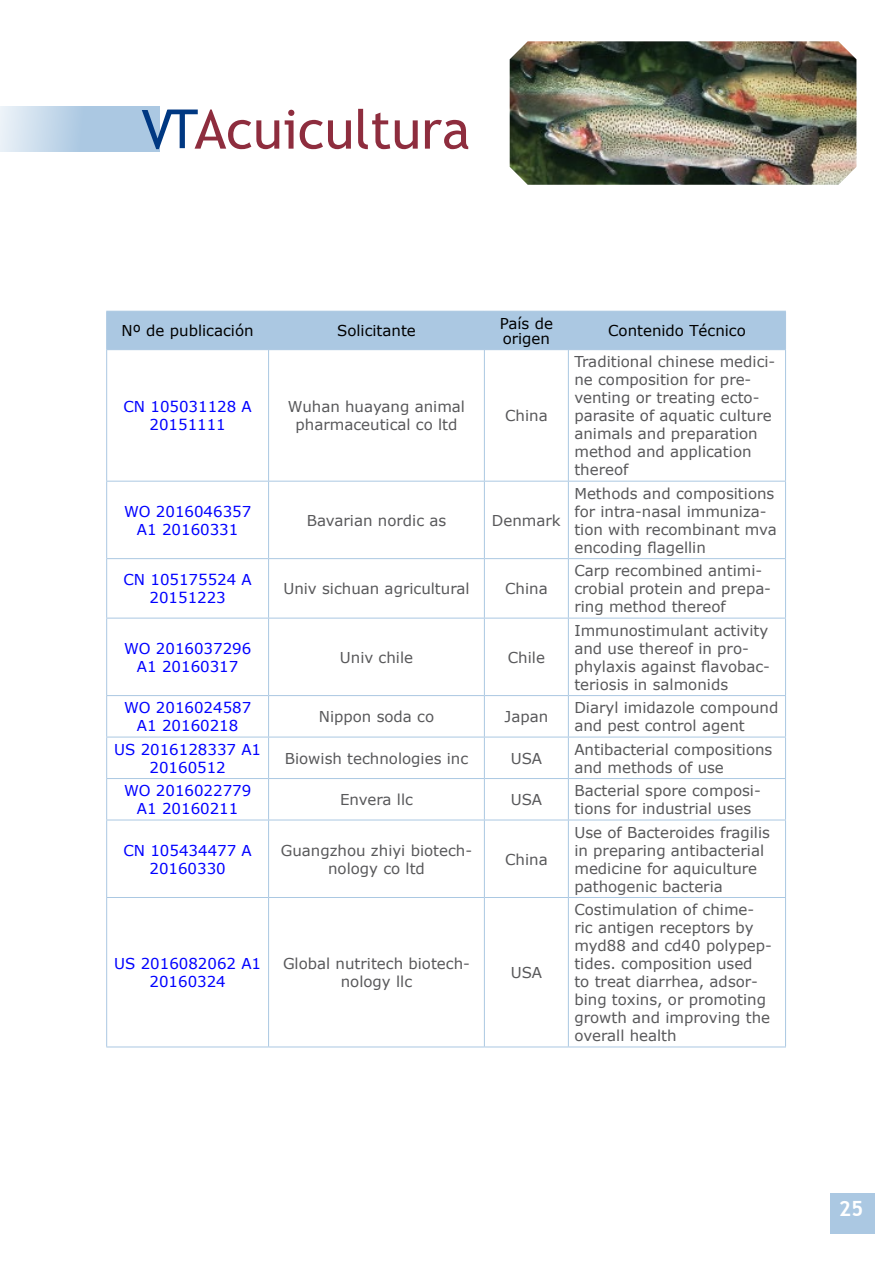
<style>
.page{position:relative;width:893px;height:1263px;background:#fff}
.page>*{position:absolute;margin:0;border:0;box-sizing:border-box;transform-origin:0 0}
.t1{font:54px "Trebuchet MS";color:#8e2d3e}
.t2{font:700 21px "Trebuchet MS";color:#fff}
.t3{font:15px/18px "Verdana";color:#58585a}
.t4{font:15px/18px "Verdana";color:#00f;text-align:center}
.t5{font:15px/15px "Verdana";color:#000}
.s1{color:#003882}
</style>
<div class="page">
<svg style="left:0;top:106px;width:159px;height:46px;background:#bbd2e7"></svg>
<img style="left:510px;top:41px;width:346px;height:144px">
<div style="left:830px;top:1193px;width:45px;height:40px;background:#abc8e2"></div>
<div style="left:107px;top:312px;width:678px;height:37px;background:#abc8e2"></div>
<hr style="left:106px;top:350px;width:1px;height:131px;background:#abc8e2">
<hr style="left:268px;top:350px;width:1px;height:131px;background:#abc8e2">
<hr style="left:484px;top:350px;width:1px;height:131px;background:#abc8e2">
<hr style="left:568px;top:350px;width:1px;height:131px;background:#abc8e2">
<hr style="left:785px;top:350px;width:1px;height:131px;background:#abc8e2">
<hr style="left:106px;top:481px;width:163px;height:1px;background:#abc8e2">
<hr style="left:106px;top:481px;width:1px;height:77px;background:#abc8e2">
<hr style="left:269px;top:481px;width:215px;height:1px;background:#abc8e2">
<hr style="left:268px;top:481px;width:1px;height:77px;background:#abc8e2">
<hr style="left:484px;top:481px;width:84px;height:1px;background:#abc8e2">
<hr style="left:484px;top:481px;width:1px;height:77px;background:#abc8e2">
<hr style="left:568px;top:481px;width:218px;height:1px;background:#abc8e2">
<hr style="left:568px;top:481px;width:1px;height:77px;background:#abc8e2">
<hr style="left:785px;top:481px;width:1px;height:77px;background:#abc8e2">
<hr style="left:106px;top:558px;width:163px;height:1px;background:#abc8e2">
<hr style="left:106px;top:559px;width:1px;height:59px;background:#abc8e2">
<hr style="left:269px;top:558px;width:215px;height:1px;background:#abc8e2">
<hr style="left:268px;top:559px;width:1px;height:59px;background:#abc8e2">
<hr style="left:484px;top:558px;width:84px;height:1px;background:#abc8e2">
<hr style="left:484px;top:559px;width:1px;height:59px;background:#abc8e2">
<hr style="left:568px;top:558px;width:218px;height:1px;background:#abc8e2">
<hr style="left:568px;top:559px;width:1px;height:59px;background:#abc8e2">
<hr style="left:785px;top:559px;width:1px;height:59px;background:#abc8e2">
<hr style="left:106px;top:618px;width:163px;height:1px;background:#abc8e2">
<hr style="left:106px;top:618px;width:1px;height:77px;background:#abc8e2">
<hr style="left:269px;top:618px;width:215px;height:1px;background:#abc8e2">
<hr style="left:268px;top:618px;width:1px;height:77px;background:#abc8e2">
<hr style="left:484px;top:618px;width:84px;height:1px;background:#abc8e2">
<hr style="left:484px;top:618px;width:1px;height:77px;background:#abc8e2">
<hr style="left:568px;top:618px;width:218px;height:1px;background:#abc8e2">
<hr style="left:568px;top:618px;width:1px;height:77px;background:#abc8e2">
<hr style="left:785px;top:618px;width:1px;height:77px;background:#abc8e2">
<hr style="left:106px;top:695px;width:163px;height:1px;background:#abc8e2">
<hr style="left:106px;top:696px;width:1px;height:41px;background:#abc8e2">
<hr style="left:269px;top:695px;width:215px;height:1px;background:#abc8e2">
<hr style="left:268px;top:696px;width:1px;height:41px;background:#abc8e2">
<hr style="left:484px;top:695px;width:84px;height:1px;background:#abc8e2">
<hr style="left:484px;top:696px;width:1px;height:41px;background:#abc8e2">
<hr style="left:568px;top:695px;width:218px;height:1px;background:#abc8e2">
<hr style="left:568px;top:696px;width:1px;height:41px;background:#abc8e2">
<hr style="left:785px;top:696px;width:1px;height:41px;background:#abc8e2">
<hr style="left:106px;top:737px;width:163px;height:1px;background:#abc8e2">
<hr style="left:106px;top:737px;width:1px;height:41px;background:#abc8e2">
<hr style="left:269px;top:737px;width:215px;height:1px;background:#abc8e2">
<hr style="left:268px;top:737px;width:1px;height:41px;background:#abc8e2">
<hr style="left:484px;top:737px;width:84px;height:1px;background:#abc8e2">
<hr style="left:484px;top:737px;width:1px;height:41px;background:#abc8e2">
<hr style="left:568px;top:737px;width:218px;height:1px;background:#abc8e2">
<hr style="left:568px;top:737px;width:1px;height:41px;background:#abc8e2">
<hr style="left:785px;top:737px;width:1px;height:41px;background:#abc8e2">
<hr style="left:106px;top:778px;width:163px;height:1px;background:#abc8e2">
<hr style="left:106px;top:779px;width:1px;height:41px;background:#abc8e2">
<hr style="left:269px;top:778px;width:215px;height:1px;background:#abc8e2">
<hr style="left:268px;top:779px;width:1px;height:41px;background:#abc8e2">
<hr style="left:484px;top:778px;width:84px;height:1px;background:#abc8e2">
<hr style="left:484px;top:779px;width:1px;height:41px;background:#abc8e2">
<hr style="left:568px;top:778px;width:218px;height:1px;background:#abc8e2">
<hr style="left:568px;top:779px;width:1px;height:41px;background:#abc8e2">
<hr style="left:785px;top:779px;width:1px;height:41px;background:#abc8e2">
<hr style="left:106px;top:820px;width:163px;height:1px;background:#abc8e2">
<hr style="left:106px;top:820px;width:1px;height:77px;background:#abc8e2">
<hr style="left:269px;top:820px;width:215px;height:1px;background:#abc8e2">
<hr style="left:268px;top:820px;width:1px;height:77px;background:#abc8e2">
<hr style="left:484px;top:820px;width:84px;height:1px;background:#abc8e2">
<hr style="left:484px;top:820px;width:1px;height:77px;background:#abc8e2">
<hr style="left:568px;top:820px;width:218px;height:1px;background:#abc8e2">
<hr style="left:568px;top:820px;width:1px;height:77px;background:#abc8e2">
<hr style="left:785px;top:820px;width:1px;height:77px;background:#abc8e2">
<hr style="left:106px;top:897px;width:163px;height:1px;background:#abc8e2">
<hr style="left:106px;top:898px;width:1px;height:148px;background:#abc8e2">
<hr style="left:269px;top:897px;width:215px;height:1px;background:#abc8e2">
<hr style="left:268px;top:898px;width:1px;height:148px;background:#abc8e2">
<hr style="left:484px;top:897px;width:84px;height:1px;background:#abc8e2">
<hr style="left:484px;top:898px;width:1px;height:148px;background:#abc8e2">
<hr style="left:568px;top:897px;width:218px;height:1px;background:#abc8e2">
<hr style="left:568px;top:898px;width:1px;height:148px;background:#abc8e2">
<hr style="left:785px;top:898px;width:1px;height:148px;background:#abc8e2">
<hr style="left:106px;top:311px;width:163px;height:1px;background:#abc8e2">
<hr style="left:106px;top:312px;width:1px;height:37px;background:#abc8e2">
<hr style="left:269px;top:311px;width:215px;height:1px;background:#abc8e2">
<hr style="left:268px;top:312px;width:1px;height:37px;background:#abc8e2">
<hr style="left:484px;top:311px;width:84px;height:1px;background:#abc8e2">
<hr style="left:484px;top:312px;width:1px;height:37px;background:#abc8e2">
<hr style="left:568px;top:311px;width:218px;height:1px;background:#abc8e2">
<hr style="left:568px;top:312px;width:1px;height:37px;background:#abc8e2">
<hr style="left:785px;top:312px;width:1px;height:37px;background:#abc8e2">
<hr style="left:106px;top:1046px;width:163px;height:1px;background:#abc8e2">
<hr style="left:269px;top:1046px;width:215px;height:1px;background:#abc8e2">
<hr style="left:484px;top:1046px;width:84px;height:1px;background:#abc8e2">
<hr style="left:568px;top:1046px;width:218px;height:1px;background:#abc8e2">
<hr style="left:106px;top:349px;width:163px;height:1px;background:#abc8e2">
<hr style="left:269px;top:349px;width:215px;height:1px;background:#abc8e2">
<hr style="left:484px;top:349px;width:84px;height:1px;background:#abc8e2">
<hr style="left:568px;top:349px;width:218px;height:1px;background:#abc8e2">
<h1 class="t1" style="left:141px;top:98px;width:330px"><span class="s1">VT</span>Acuicultura</h1>
<p class="t5" style="left:122px;top:323px;width:133px">Nº de publicación</p>
<p class="t5" style="left:337px;top:323px;width:80px">Solicitante</p>
<p class="t5" style="left:500px;top:316px;width:55px">País de origen</p>
<p class="t5" style="left:608px;top:323px;width:139px">Contenido Técnico</p>
<p class="t4" style="left:123px;top:397px;width:130px">CN 105031128 A<br>20151111</p>
<p class="t3" style="left:288px;top:397px;width:179px;text-align:center">Wuhan huayang animal pharmaceutical co ltd</p>
<p class="t3" style="left:505px;top:406px;width:44px">China</p>
<p class="t4" style="left:124px;top:502px;width:129px">WO 2016046357<br>A1 20160331</p>
<p class="t3" style="left:307px;top:511px;width:141px">Bavarian nordic as</p>
<p class="t3" style="left:492px;top:511px;width:70px">Denmark</p>
<p class="t4" style="left:123px;top:570px;width:130px">CN 105175524 A<br>20151223</p>
<p class="t3" style="left:283px;top:579px;width:188px">Univ sichuan agricultural</p>
<p class="t3" style="left:505px;top:579px;width:44px">China</p>
<p class="t4" style="left:124px;top:639px;width:129px">WO 2016037296<br>A1 20160317</p>
<p class="t3" style="left:340px;top:648px;width:75px">Univ chile</p>
<p class="t3" style="left:508px;top:648px;width:39px">Chile</p>
<p class="t3" style="left:574px;top:352px;width:203px">Traditional chinese medici&shy;ne composition for pre&shy;venting or treating ecto&shy;parasite of aquatic culture animals and preparation method and application thereof</p>
<p class="t3" style="left:574px;top:484px;width:204px">Methods and compositions for intra-nasal immuniza&shy;tion with recombinant mva encoding flagellin</p>
<p class="t3" style="left:574px;top:561px;width:198px">Carp recombined antimi&shy;crobial protein and prepa&shy;ring method thereof</p>
<p class="t3" style="left:574px;top:621px;width:197px">Immunostimulant activity and use thereof in pro&shy;phylaxis against flavobac&shy;teriosis in salmonids</p>
<p class="t4" style="left:124px;top:698px;width:129px">WO 2016024587<br>A1 20160218</p>
<p class="t3" style="left:319px;top:707px;width:117px">Nippon soda co</p>
<p class="t3" style="left:505px;top:707px;width:45px">Japan</p>
<p class="t3" style="left:574px;top:698px;width:206px">Diaryl imidazole compound and pest control agent</p>
<p class="t4" style="left:114px;top:740px;width:149px">US 2016128337 A1<br>20160512</p>
<p class="t3" style="left:285px;top:749px;width:185px">Biowish technologies inc</p>
<p class="t3" style="left:511px;top:749px;width:33px">USA</p>
<p class="t3" style="left:574px;top:740px;width:200px">Antibacterial compositions and methods of use</p>
<p class="t4" style="left:124px;top:781px;width:129px">WO 2016022779<br>A1 20160211</p>
<p class="t3" style="left:340px;top:790px;width:74px">Envera llc</p>
<p class="t3" style="left:511px;top:790px;width:33px">USA</p>
<p class="t3" style="left:574px;top:781px;width:188px">Bacterial spore composi&shy;tions for industrial uses</p>
<p class="t4" style="left:123px;top:841px;width:130px">CN 105434477 A<br>20160330</p>
<p class="t3" style="left:281px;top:841px;width:193px;text-align:center">Guangzhou zhiyi biotech&shy;nology co ltd</p>
<p class="t3" style="left:505px;top:850px;width:44px">China</p>
<p class="t3" style="left:574px;top:823px;width:197px">Use of Bacteroides fragilis in preparing antibacterial medicine for aquiculture pathogenic bacteria</p>
<p class="t4" style="left:114px;top:954px;width:149px">US 2016082062 A1<br>20160324</p>
<p class="t3" style="left:283px;top:954px;width:188px;text-align:center">Global nutritech biotech&shy;nology llc</p>
<p class="t3" style="left:511px;top:963px;width:33px">USA</p>
<p class="t3" style="left:574px;top:900px;width:199px">Costimulation of chime&shy;ric antigen receptors by myd88 and cd40 polypep&shy;tides. composition used<br>to treat diarrhea, adsor&shy;bing toxins, or promoting growth and improving the overall health</p>
<h2 class="t2" style="left:839px;top:1195px;width:26px">25</h2>
</div>
